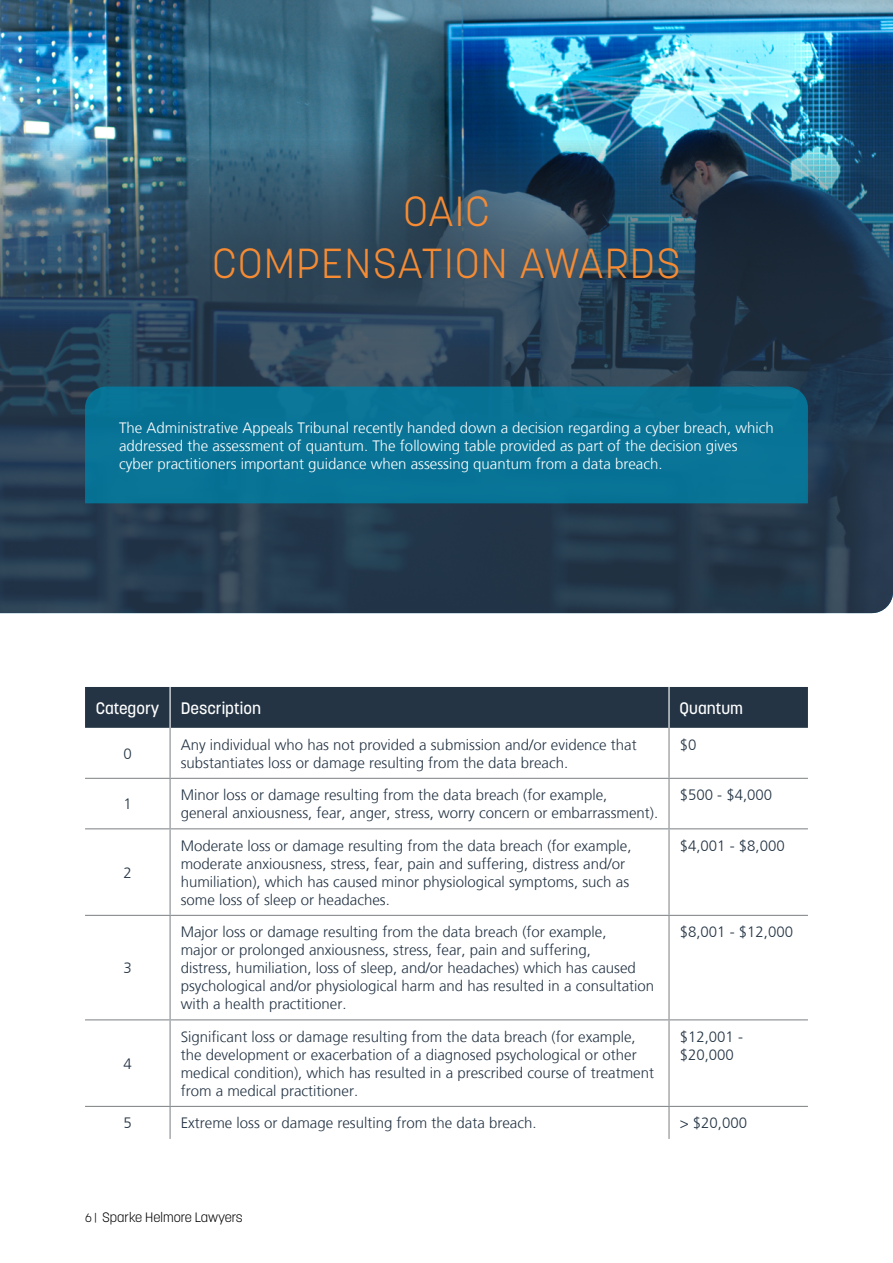
<style>
.page{position:relative;width:893px;height:1263px;background:#fff}
.page>*{position:absolute;margin:0;border:0;box-sizing:border-box;transform-origin:0 0}
.t1{font:300 41.7px/52.1px "Korolev";letter-spacing:.04em;color:#f68b33;text-align:center}
.t2{font:500 16.5px "Korolev";color:#fff}
.t3{font:300 15px/18px "Frutiger LT";color:#243444}
.t4{font:300 15px/18px "Frutiger LT";color:#fff}
.t5{font:300 13.5px "Korolev";color:#000}
.s1{font-size:12px}
</style>
<div class="page">
<img style="left:0;top:0;width:893px;height:140px">
<svg style="left:0;top:140px;width:893px;height:473px;background:#284055"></svg>
<div style="left:103px;top:81px;width:686px;height:315px;background:#243444;opacity:.75"></div>
<div style="left:85px;top:387px;width:723px;height:116px;background:#087396"></div>
<div style="left:85px;top:687px;width:723px;height:41px;background:#243444"></div>
<hr style="left:170px;top:728px;width:1px;height:50px;background:#898d90">
<hr style="left:668px;top:728px;width:2px;height:50px;background:#898d90">
<hr style="left:85px;top:778px;width:85px;height:1px;background:#898d90">
<hr style="left:170px;top:778px;width:499px;height:1px;background:#898d90">
<hr style="left:170px;top:779px;width:1px;height:49px;background:#898d90">
<hr style="left:669px;top:778px;width:139px;height:1px;background:#898d90">
<hr style="left:668px;top:779px;width:2px;height:49px;background:#898d90">
<hr style="left:85px;top:828px;width:85px;height:1px;background:#898d90">
<hr style="left:170px;top:828px;width:499px;height:1px;background:#898d90">
<hr style="left:170px;top:829px;width:1px;height:86px;background:#898d90">
<hr style="left:669px;top:828px;width:139px;height:1px;background:#898d90">
<hr style="left:668px;top:829px;width:2px;height:86px;background:#898d90">
<hr style="left:85px;top:915px;width:85px;height:1px;background:#898d90">
<hr style="left:170px;top:915px;width:499px;height:1px;background:#898d90">
<hr style="left:170px;top:916px;width:1px;height:103px;background:#898d90">
<hr style="left:669px;top:915px;width:139px;height:1px;background:#898d90">
<hr style="left:668px;top:916px;width:2px;height:103px;background:#898d90">
<hr style="left:85px;top:1019px;width:85px;height:1px;background:#898d90">
<hr style="left:170px;top:1019px;width:499px;height:1px;background:#898d90">
<hr style="left:170px;top:1020px;width:1px;height:86px;background:#898d90">
<hr style="left:669px;top:1019px;width:139px;height:1px;background:#898d90">
<hr style="left:668px;top:1020px;width:2px;height:86px;background:#898d90">
<hr style="left:85px;top:1106px;width:85px;height:1px;background:#898d90">
<hr style="left:170px;top:1106px;width:499px;height:1px;background:#898d90">
<hr style="left:170px;top:1107px;width:1px;height:32px;background:#898d90">
<hr style="left:669px;top:1106px;width:139px;height:1px;background:#898d90">
<hr style="left:668px;top:1107px;width:2px;height:32px;background:#898d90">
<hr style="left:170px;top:687px;width:1px;height:41px;background:#fff">
<hr style="left:668px;top:687px;width:2px;height:41px;background:#fff">
<h1 class="t1" style="left:212px;top:185px;width:470px">OAIC<br>COMPENSATION AWARDS</h1>
<p class="t4" style="left:119px;top:419px;width:656px">The Administrative Appeals Tribunal recently handed down a decision regarding a cyber breach, which addressed the assessment of quantum. The following table provided as part of the decision gives cyber practitioners important guidance when assessing quantum from a data breach.</p>
<p class="t2" style="left:96px;top:697px;width:65px">Category</p>
<p class="t2" style="left:181px;top:697px;width:82px">Description</p>
<p class="t2" style="left:680px;top:697px;width:65px">Quantum</p>
<p class="t3" style="left:123px;top:745px;width:10px">0</p>
<p class="t3" style="left:181px;top:736px;width:457px">Any individual who has not provided a submission and/or evidence that substantiates loss or damage resulting from the data breach.</p>
<p class="t3" style="left:680px;top:736px;width:18px">$0</p>
<p class="t3" style="left:123px;top:795px;width:10px">1</p>
<p class="t3" style="left:181px;top:786px;width:479px">Minor loss or damage resulting from the data breach (for example, general anxiousness, fear, anger, stress, worry concern or embarrassment).</p>
<p class="t3" style="left:680px;top:786px;width:94px">$500 - $4,000</p>
<p class="t3" style="left:123px;top:864px;width:10px">2</p>
<p class="t3" style="left:123px;top:959px;width:10px">3</p>
<p class="t3" style="left:123px;top:1055px;width:10px">4</p>
<p class="t3" style="left:181px;top:837px;width:452px">Moderate loss or damage resulting from the data breach (for example, moderate anxiousness, stress, fear, pain and suffering, distress and/or humiliation), which has caused minor physiological symptoms, such as some loss of sleep or headaches.</p>
<p class="t3" style="left:680px;top:837px;width:107px">$4,001 - $8,000</p>
<p class="t3" style="left:181px;top:923px;width:475px">Major loss or damage resulting from the data breach (for example,<br>major or prolonged anxiousness, stress, fear, pain and suffering,<br>distress, humiliation, loss of sleep, and/or headaches) which has caused psychological and/or physiological harm and has resulted in a consultation with a health practitioner.</p>
<p class="t3" style="left:680px;top:923px;width:115px">$8,001 - $12,000</p>
<p class="t3" style="left:181px;top:1028px;width:475px">Significant loss or damage resulting from the data breach (for example, the development or exacerbation of a diagnosed psychological or other medical condition), which has resulted in a prescribed course of treatment from a medical practitioner.</p>
<p class="t3" style="left:680px;top:1028px;width:65px">$12,001 - $20,000</p>
<p class="t3" style="left:123px;top:1114px;width:10px">5</p>
<p class="t3" style="left:181px;top:1114px;width:357px">Extreme loss or damage resulting from the data breach.</p>
<p class="t3" style="left:680px;top:1114px;width:69px">&gt; $20,000</p>
<p class="t5" style="left:85px;top:1209px;width:159px"><span class="s1">6 |</span> Sparke Helmore Lawyers</p>
</div>
